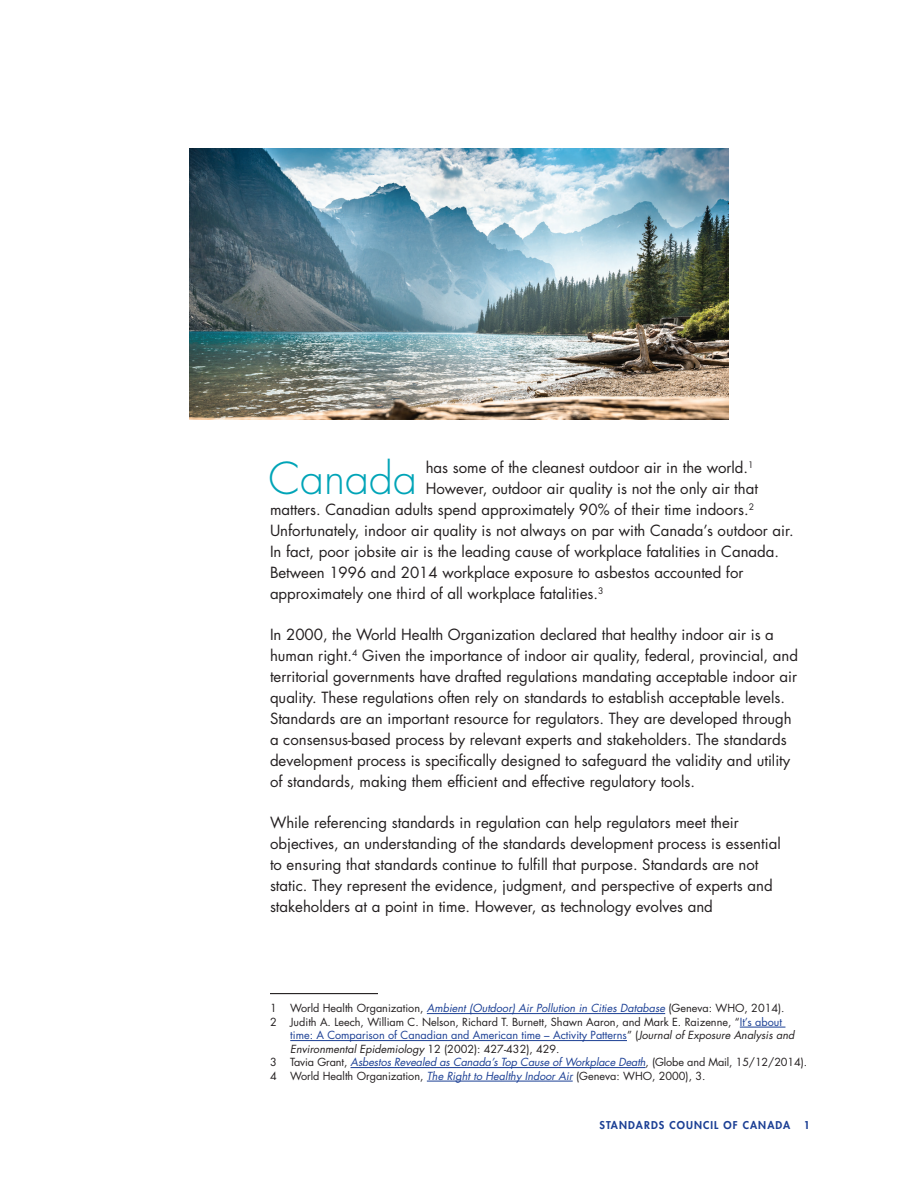
<style>
.page{position:relative;width:918px;height:1188px;background:#fff}
.page>*{position:absolute;margin:0;border:0;box-sizing:border-box;transform-origin:0 0}
.body{font:300 42.9px "Futura Std";color:#00a4b7}
.body-2{font:15px/21px "Futura Std";color:#231f20}
.footnote{font:10.8px/13.5px "Futura Std";color:#231f20}
.footnote-2{font:italic 10.8px "Futura Std";letter-spacing:-.01em;color:#1b3f94}
.t1{font:800 10.5px "Futura Std";letter-spacing:.1em;color:#1b3f94}
.s1{font-style:normal;color:#231f20}
.s2{color:#1b3f94}
.s3{font-style:italic}
.s4{font-style:italic;color:#1b3f94}
</style>
<div class="page">
<hr style="left:270px;top:993px;width:108px;height:1px;background:#231f20">
<hr style="left:427px;top:1013px;width:238px;height:1px;background:#1b3f94">
<hr style="left:740px;top:1027px;width:45px;height:1px;background:#1b3f94">
<hr style="left:290px;top:1040px;width:337px;height:1px;background:#1b3f94">
<hr style="left:351px;top:1067px;width:295px;height:1px;background:#1b3f94">
<hr style="left:427px;top:1081px;width:146px;height:1px;background:#1b3f94">
<img style="left:189px;top:148px;width:539px;height:271px">
<p class="body" style="left:268px;top:452px;width:150px">Canada</p>
<p class="body-2" style="left:426px;top:457px;width:329px">has some of the cleanest outdoor air in the world.<sup>1</sup></p>
<p class="body-2" style="left:426px;top:478px;width:334px">However, outdoor air quality is not the only air that</p>
<p class="body-2" style="left:270px;top:499px;width:486px">matters. Canadian adults spend approximately 90% of their time indoors.<sup>2</sup></p>
<p class="body-2" style="left:270px;top:520px;width:525px">Unfortunately, indoor air quality is not always on par with Canada’s outdoor air.</p>
<p class="body-2" style="left:270px;top:541px;width:511px">In fact, poor jobsite air is the leading cause of workplace fatalities in Canada.</p>
<p class="body-2" style="left:270px;top:562px;width:475px">Between 1996 and 2014 workplace exposure to asbestos accounted for</p>
<p class="body-2" style="left:270px;top:583px;width:335px">approximately one third of all workplace fatalities.<sup>3</sup></p>
<p class="body-2" style="left:270px;top:624px;width:530px">In 2000, the World Health Organization declared that healthy indoor air is a human right.<sup>4</sup> Given the importance of indoor air quality, federal, provincial, and territorial governments have drafted regulations mandating acceptable indoor air quality. These regulations often rely on standards to establish acceptable levels.<br>Standards are an important resource for regulators. They are developed through a consensus-based process by relevant experts and stakeholders. The standards development process is specifically designed to safeguard the validity and utility of standards, making them efficient and effective regulatory tools.</p>
<p class="body-2" style="left:270px;top:813px;width:512px">While referencing standards in regulation can help regulators meet their objectives, an understanding of the standards development process is essential to ensuring that standards continue to fulfill that purpose. Standards are not static. They represent the evidence, judgment, and perspective of experts and stakeholders at a point in time. However, as technology evolves and</p>
<p class="footnote-2" style="left:270px;top:1002px;width:516px"><span class="s1">1 World Health Organization,</span> Ambient (Outdoor) Air Pollution in Cities Database <span class="s1">(Geneva: WHO, 2014).</span></p>
<p class="footnote" style="left:290px;top:1015px;width:506px;text-indent:-20px">2 Judith A. Leech, William C. Nelson, Richard T. Burnett, Shawn Aaron, and Mark E. Raizenne, “<span class="s2">It’s about time: A Comparison of Canadian and American time – Activity Patterns</span>” (<span class="s3">Journal of Exposure Analysis and<br>Environmental Epidemiology</span> 12 (2002): 427-432), 429.</p>
<p class="footnote-2" style="left:270px;top:1056px;width:539px"><span class="s1">3 Tavia Grant,</span> Asbestos Revealed as Canada’s Top Cause of Workplace Death<span class="s1">, (Globe and Mail, 15/12/2014).</span></p>
<p class="footnote" style="left:270px;top:1069px;width:437px">4 World Health Organization, <span class="s4">The Right to Healthy Indoor Air</span> (Geneva: WHO, 2000), 3.</p>
<p class="t1" style="left:599px;top:1119px;width:192px">STANDARDS COUNCIL OF CANADA</p>
<p class="t1" style="left:804px;top:1119px;width:8px">1</p>
</div>
